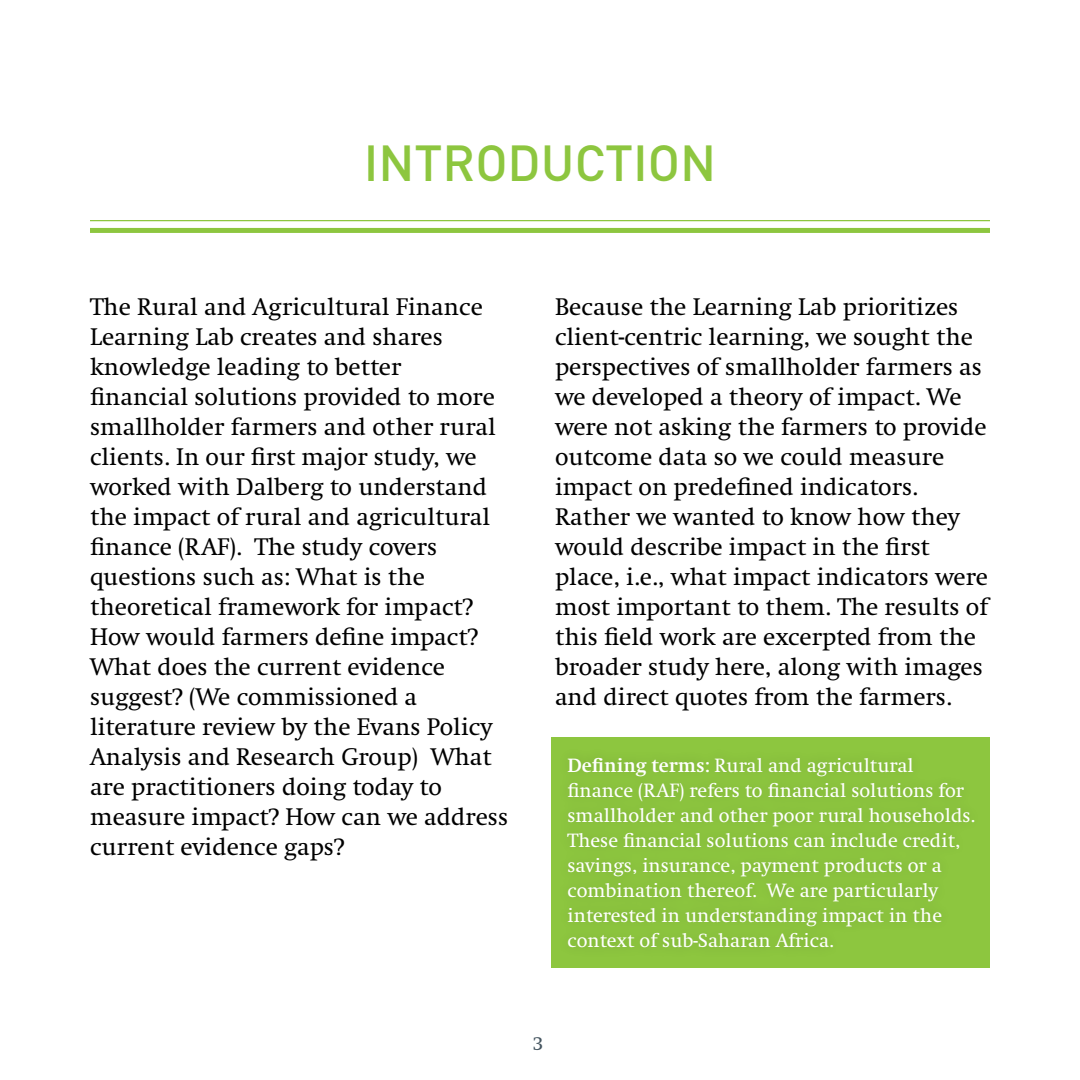
<style>
.page{position:relative;width:1080px;height:1080px;background:#fff}
.page>*{position:absolute;margin:0;border:0;box-sizing:border-box;transform-origin:0 0}
.t1{font:500 50px "DIN";color:#8dc63f}
.t2{font:25px/30px "Swift";color:#000}
.t3{font:20px/25px "Swift";color:#fff}
.t4{font:20px "Swift";color:#455560}
.s1{font-weight:700}
</style>
<div class="page">
<div style="left:90px;top:228px;width:900px;height:5px;background:#8dc63f"></div>
<hr style="left:90px;top:220px;width:900px;height:1px;background:#8dc63f">
<div style="left:552px;top:737px;width:438px;height:231px;background:#8dc63f"></div>
<div style="left:555px;top:746px;width:430px;height:213px;background:#8ac23e"></div>
<h1 class="t1" style="left:364px;top:131px;width:354px">INTRODUCTION</h1>
<p class="t2" style="left:90px;top:292px;width:420px">The Rural and Agricultural Finance Learning Lab creates and shares knowledge leading to better<br>financial solutions provided to more smallholder farmers and other rural clients. In our first major study, we worked with Dalberg to understand the impact of rural and agricultural finance (RAF). The study covers questions such as: What is the theoretical framework for impact?<br>How would farmers define impact?<br>What does the current evidence suggest? (We commissioned a literature review by the Evans Policy Analysis and Research Group) What are practitioners doing today to measure impact? How can we address current evidence gaps?</p>
<p class="t2" style="left:555px;top:292px;width:435px">Because the Learning Lab prioritizes client-centric learning, we sought the perspectives of smallholder farmers as we developed a theory of impact. We were not asking the farmers to provide outcome data so we could measure impact on predefined indicators.<br>Rather we wanted to know how they would describe impact in the first place, i.e., what impact indicators were most important to them. The results of this field work are excerpted from the broader study here, along with images and direct quotes from the farmers.</p>
<p class="t3" style="left:568px;top:754px;width:409px"><span class="s1">Defining terms:</span> Rural and agricultural finance (RAF) refers to financial solutions for smallholder and other poor rural households.<br>These financial solutions can include credit, savings, insurance, payment products or a combination thereof. We are particularly interested in understanding impact in the context of sub-Saharan Africa.</p>
<p class="t4" style="left:533px;top:1033px;width:12px">3</p>
</div>
